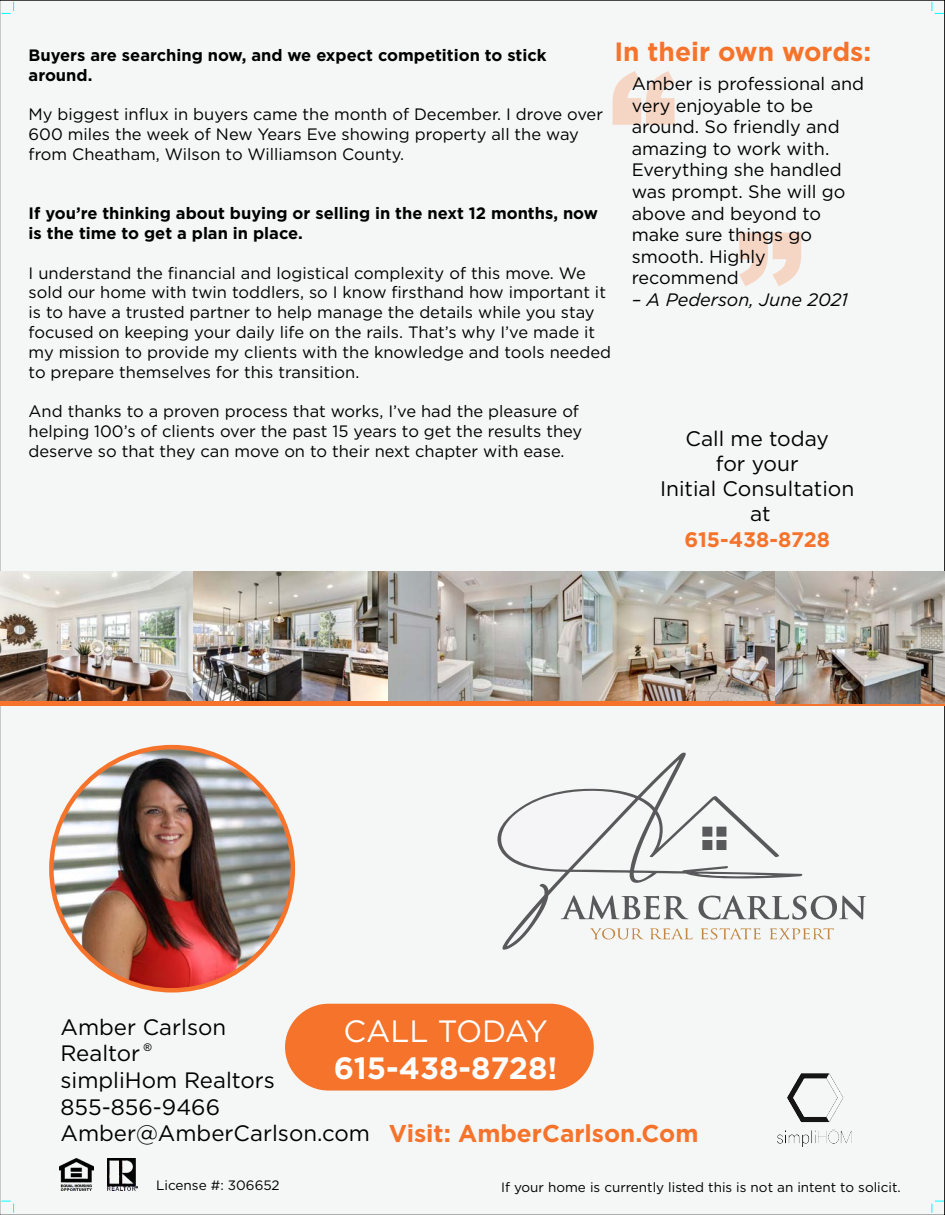
<style>
.page{position:relative;width:945px;height:1215px;background:#f5f6f6}
.page>*{position:absolute;margin:0;border:0;box-sizing:border-box;transform-origin:0 0}
.t1{font:900 135.15px "Arial";color:rgb(245 115 42/.25)}
.t2{font:700 30.75px "Gotham";color:#fff}
.t3{font:30.75px "Gotham";letter-spacing:-.005em;color:#fff}
.t4{font:700 26.4px "Gotham";color:#f5732a}
.t5{font:700 24.3px "Gotham";color:#f5732a}
.t6{font:22.2px/26.7px "Gotham";color:#000}
.t7{font:21px/25.2px "Gotham";color:#000;text-align:center}
.t8{font:700 21px "Gotham";color:#f5732a}
.t9{font:18px/21.6px "Gotham";color:#000}
.t10{font:italic 18px "Gotham";color:#000}
.t11{font:16.5px/19.8px "Gotham";color:#000}
.t12{font:700 16.5px/19.8px "Gotham";color:#000}
.t13{font:13.65px "Gotham";color:#000}
.t14{font:13.5px "Gotham";color:#000}
.t15{font:10.65px "Arial";color:#000}
</style>
<div class="page">
<svg style="left:932px;top:1201px;width:12px;height:12px"></svg>
<svg style="left:1px;top:1201px;width:13px;height:12px"></svg>
<svg style="left:1px;top:2px;width:13px;height:12px"></svg>
<svg style="left:932px;top:2px;width:12px;height:12px"></svg>
<img style="left:59px;top:1159px;width:34px;height:32px">
<img style="left:107px;top:1158px;width:31px;height:32px">
<img style="left:51px;top:746px;width:242px;height:242px">
<div style="left:285px;top:1004px;width:309px;height:87px;background:#f5732a;border-radius:43px"></div>
<img style="left:0;top:571px;width:775px;height:130px">
<hr style="left:0;top:701px;width:945px;height:4px;background:#f5732a">
<img style="left:775px;top:571px;width:170px;height:132px">
<img style="left:777px;top:1073px;width:75px;height:74px">
<svg style="left:497px;top:752px;width:306px;height:198px"></svg>
<svg style="left:702px;top:827px;width:24px;height:23px"></svg>
<svg style="left:698px;top:874px;width:76px;height:2px"></svg>
<svg style="left:561px;top:895px;width:305px;height:46px"></svg>
<h3 class="t4" style="left:614px;top:40px;width:258px">In their own words:</h3>
<h1 class="t1" style="left:609px;top:73px;width:69px">“</h1>
<p class="t12" style="left:29px;top:46px;width:520px">Buyers are searching now, and we expect competition to stick around.</p>
<p class="t11" style="left:29px;top:105px;width:576px">My biggest influx in buyers came the month of December. I drove over<br>600 miles the week of New Years Eve showing property all the way from Cheatham, Wilson to Williamson County.</p>
<p class="t9" style="left:632px;top:74px;width:234px">Amber is professional and very enjoyable to be around. So friendly and amazing to work with.<br>Everything she handled was prompt. She will go above and beyond to make sure things go smooth. Highly recommend</p>
<p class="t10" style="left:632px;top:292px;width:218px">– A Pederson, June 2021</p>
<p class="t12" style="left:29px;top:204px;width:571px">If you’re thinking about buying or selling in the next 12 months, now is the time to get a plan in place.</p>
<p class="t11" style="left:29px;top:264px;width:584px">I understand the financial and logistical complexity of this move. We sold our home with twin toddlers, so I know firsthand how important it is to have a trusted partner to help manage the details while you stay focused on keeping your daily life on the rails. That’s why I’ve made it my mission to provide my clients with the knowledge and tools needed to prepare themselves for this transition.</p>
<p class="t11" style="left:29px;top:402px;width:555px">And thanks to a proven process that works, I’ve had the pleasure of helping 100’s of clients over the past 15 years to get the results they deserve so that they can move on to their next chapter with ease.</p>
<h1 class="t1" style="left:805px;top:285px;width:69px;rotate:-180deg">“</h1>
<p class="t7" style="left:660px;top:427px;width:196px">Call me today<br>for your<br>Initial Consultation at</p>
<p class="t8" style="left:684px;top:530px;width:147px">615-438-8728</p>
<h3 class="t6" style="left:60px;top:1014px;width:311px">Amber Carlson<br>Realtor<br>simpliHom Realtors<br>855-856-9466<br>Amber@AmberCarlson.com</h3>
<p class="t13" style="left:156px;top:1179px;width:125px">License #: 306652</p>
<h2 class="t3" style="left:343px;top:1017px;width:206px">CALL TODAY</h2>
<h2 class="t2" style="left:334px;top:1054px;width:225px">615-438-8728!</h2>
<p class="t15" style="left:144px;top:1043px;width:9px">®</p>
<h3 class="t5" style="left:389px;top:1122px;width:311px">Visit: AmberCarlson.Com</h3>
<p class="t14" style="left:501px;top:1181px;width:401px">If your home is currently listed this is not an intent to solicit.</p>
</div>
